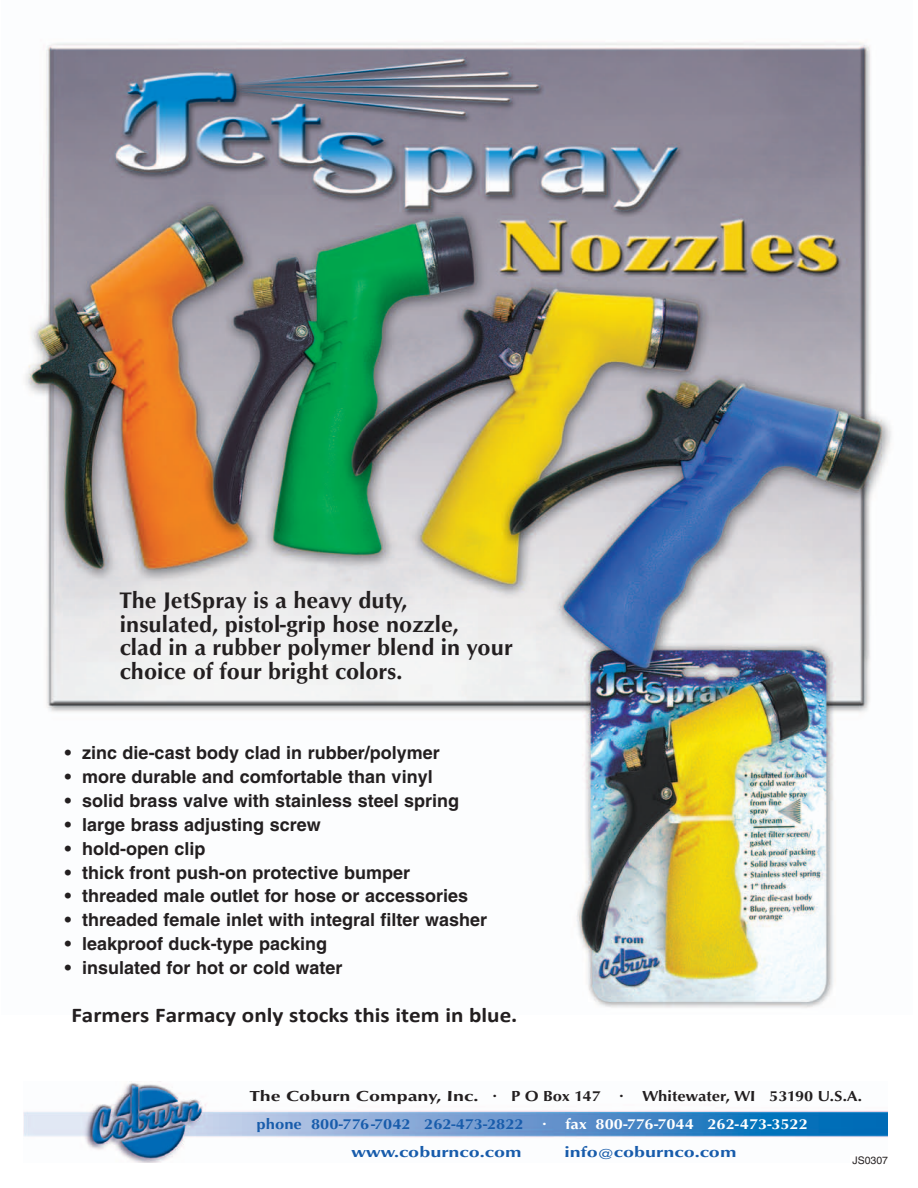
<style>
.page{position:relative;width:918px;height:1188px;background:#fff}
.page>*{position:absolute;margin:0;border:0;box-sizing:border-box;transform-origin:0 0}
.t1{font:23.25px/23.9px "Optima Bld";color:#231f20}
.t2{font:700 21px "Calibri";color:#231f20;scale:1.1 1}
.t3{font:700 18px "Helvetica";color:#231f20}
.t4{font:15px "Optima Bld";color:#185cab;scale:1.1 1}
.t5{font:15px "Optima Bld";color:#231f20;scale:1.3 1}
.t6{font:15px "Optima Bld";color:#185cab;scale:1.3 1}
.t7{font:10.5px "Helvetica";color:#231f20}
.s1{color:#fff}
</style>
<div class="page">
<img style="left:25px;top:42px;width:866px;height:966px">
<img style="left:23px;top:1081px;width:864px;height:81px">
<div style="left:851px;top:1155px;width:67px;height:27px;background:#fff"></div>
<p class="t1" style="left:120px;top:590px;width:394px">The JetSpray is a heavy duty,<br>insulated, pistol-grip hose nozzle,<br>clad in a rubber polymer blend in your choice of four bright colors.</p>
<p class="t3" style="left:65px;top:745px;width:376px">• zinc die-cast body clad in rubber/polymer</p>
<p class="t3" style="left:65px;top:769px;width:369px">• more durable and comfortable than vinyl</p>
<p class="t3" style="left:65px;top:793px;width:396px">• solid brass valve with stainless steel spring</p>
<p class="t3" style="left:65px;top:817px;width:257px">• large brass adjusting screw</p>
<p class="t3" style="left:65px;top:841px;width:142px">• hold-open clip</p>
<p class="t3" style="left:65px;top:865px;width:347px">• thick front push-on protective bumper</p>
<p class="t3" style="left:65px;top:889px;width:405px">• threaded male outlet for hose or accessories</p>
<p class="t3" style="left:65px;top:913px;width:424px">• threaded female inlet with integral filter washer</p>
<p class="t3" style="left:65px;top:937px;width:264px">• leakproof duck-type packing</p>
<p class="t3" style="left:65px;top:961px;width:279px">• insulated for hot or cold water</p>
<p class="t2" style="left:71px;top:1002px;width:407px">Farmers Farmacy only stocks this item in blue.</p>
<p class="t5" style="left:250px;top:1090px;width:472px">The Coburn Company, Inc. • P O Box 147 • Whitewater, WI 53190 U.S.A.</p>
<p class="t4" style="left:256px;top:1118px;width:503px">phone 800-776-7042 262-473-2822 <span class="s1">• fax 800-776-7044 262-473-3522</span></p>
<p class="t6" style="left:352px;top:1146px;width:132px">www.coburnco.com</p>
<p class="t6" style="left:564px;top:1146px;width:134px">info@coburnco.com</p>
<p class="t7" style="left:852px;top:1157px;width:37px">JS0307</p>
</div>
